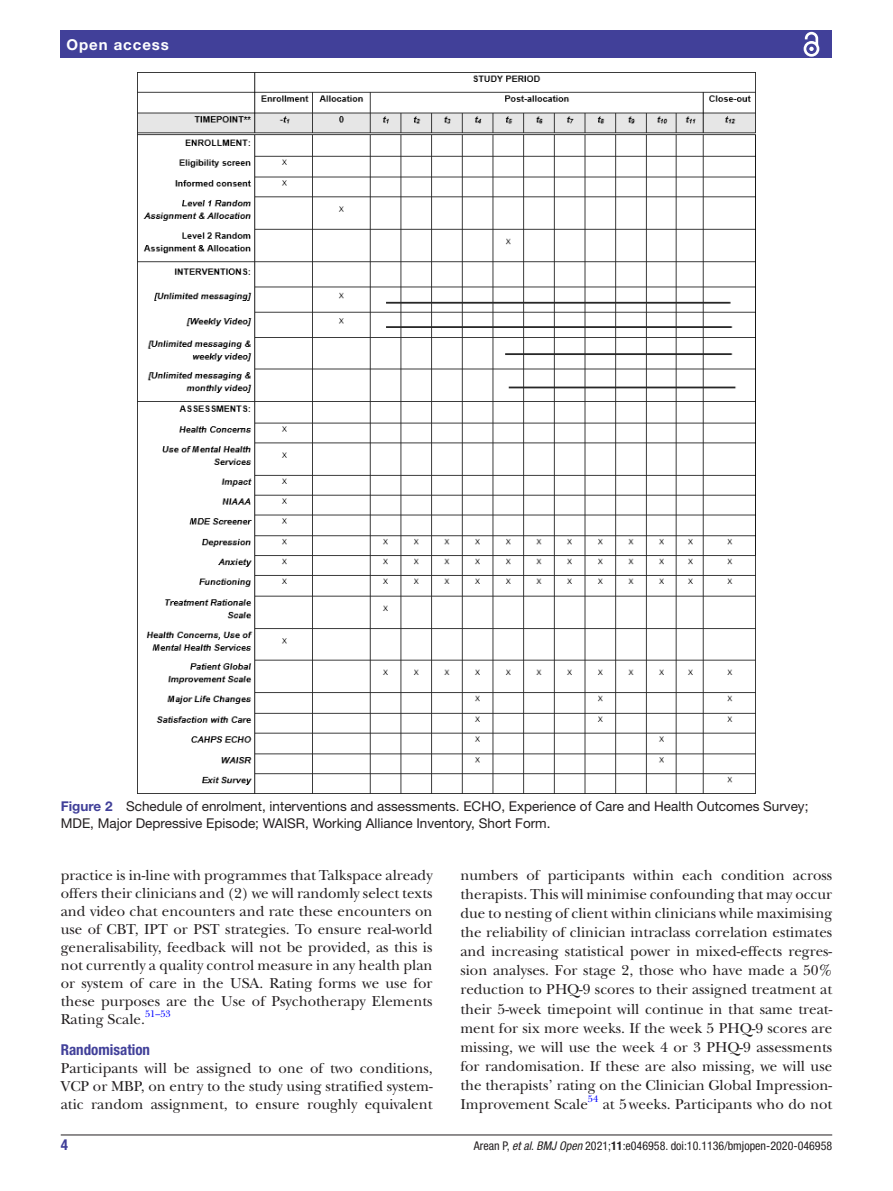
<style>
.page{position:relative;width:893px;height:1191px;background:#fff}
.page>*{position:absolute;margin:0;border:0;box-sizing:border-box;transform-origin:0 0}
.t1{font:15px/19px "New Baskerville";color:#231f20;text-align:justify}
.t2{font:700 condensed 15px "Helvetica Neue LT Std";color:#414099}
.t3{font:700 15px "Helvetica Neue LT Std";letter-spacing:.065em;color:#fff}
.t4{font:13.5px/16.2px "Helvetica Neue LT Std";color:#231f20}
.t5{font:condensed 12px "Helvetica Neue LT Std";color:#231f20}
.t6{font:9.9px "New Baskerville";color:#00f}
.s1{font-weight:700;color:#414099}
.s2{font-style:italic}
.s3{font-weight:700}
</style>
<div class="page">
<hr style="left:61px;top:1134px;width:771px;height:1px;background:#231f20">
<div style="left:61px;top:31px;width:771px;height:27px;background:#414099"></div>
<svg style="left:803px;top:31px;width:17px;height:26px"></svg>
<img style="left:138px;top:73px;width:617px;height:720px">
<p class="t3" style="left:66px;top:35px;width:104px">Open access</p>
<p class="t4" style="left:61px;top:798px;width:749px"><span class="s1">Figure 2</span> Schedule of enrolment, interventions and assessments. ECHO, Experience of Care and Health Outcomes Survey;<br>MDE, Major Depressive Episode; WAISR, Working Alliance Inventory, Short Form.</p>
<p class="t1" style="left:61px;top:866px;width:373px;line-height:18px">practice is in-line with programmes that Talkspace already offers their clinicians and (2) we will randomly select texts and video chat encounters and rate these encounters on use of CBT, IPT or PST strategies. To ensure real-world generalisability, feedback will not be provided, as this is not currently a quality control measure in any health plan or system of care in the USA. Rating forms we use for these purposes are the Use of Psychotherapy Elements Rating Scale.<sup>51–53</sup></p>
<p class="t2" style="left:61px;top:1041px;width:91px">Randomisation</p>
<p class="t1" style="left:61px;top:1059px;width:373px;line-height:18px">Participants will be assigned to one of two conditions, VCP or MBP, on entry to the study using stratified system&shy;atic random assignment, to ensure roughly equivalent</p>
<p class="t1" style="left:460px;top:865px;width:373px">numbers of participants within each condition across therapists. This will minimise confounding that may occur due to nesting of client within clinicians while maximising the reliability of clinician intraclass correlation estimates and increasing statistical power in mixed-effects regres&shy;sion analyses. For stage 2, those who have made a 50% reduction to PHQ-9 scores to their assigned treatment at their 5-week timepoint will continue in that same treat&shy;ment for six more weeks. If the week 5 PHQ-9 scores are missing, we will use the week 4 or 3 PHQ-9 assessments for randomisation. If these are also missing, we will use the therapists’ rating on the Clinician Global Impression-Improvement Scale</p>
<p class="t6" style="left:588px;top:1093px;width:12px">54</p>
<p class="t1" style="left:603px;top:1094px;width:231px">at 5weeks. Participants who do not</p>
<p class="t2" style="left:61px;top:1135px;width:9px">4</p>
<p class="t5" style="left:474px;top:1138px;width:360px">Arean P, <span class="s2">et al</span>. <span class="s2">BMJ Open</span> 2021;<span class="s3">11</span>:e046958. doi:10.1136/bmjopen-2020-046958</p>
</div>
